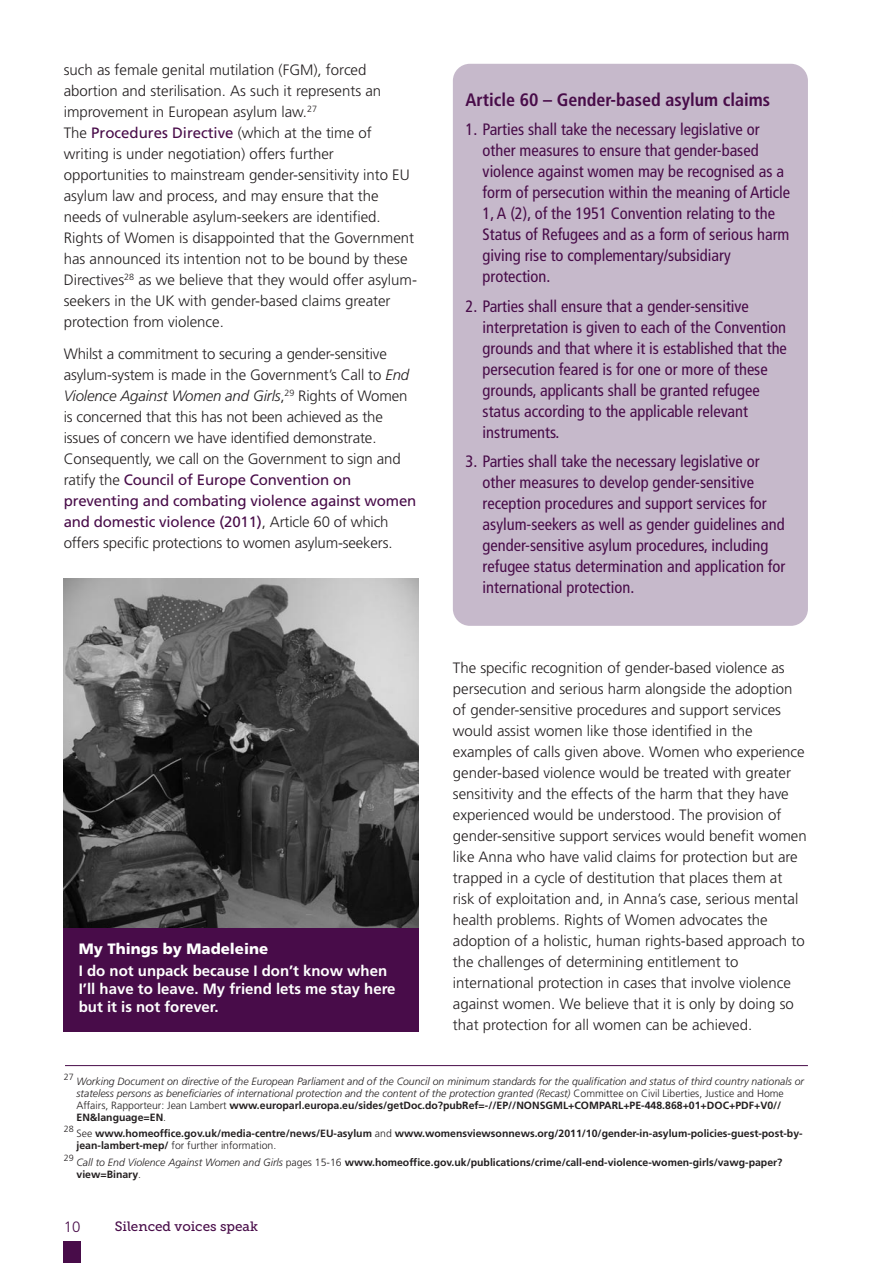
<style>
.page{position:relative;width:893px;height:1263px;background:#fff}
.page>*{position:absolute;margin:0;border:0;box-sizing:border-box;transform-origin:0 0}
.t1{font:700 condensed 18px "Frutiger";color:#480c49}
.t2{font:condensed 16.5px/21px "Frutiger";color:#480c49}
.t3{font:300 15px/21px "Frutiger";color:#231f20}
.t4{font:700 15px/18px "Frutiger";color:#fff}
.t5{font:900 15px "Frutiger";color:#fff}
.t6{font:300 15px "Frutiger";color:#480c49}
.t7{font:13.5px "Museo Slab 500";color:#480c49}
.t8{font:italic 300 10.5px/12px "Frutiger";color:#231f20}
.t9{font:700 10.5px/12px "Frutiger";color:#231f20}
.t10{font:300 9px "Frutiger";color:#231f20}
.s1{font-weight:400;color:#480c49}
.s2{font-style:italic}
.s3{font-style:normal}
.s4{font-weight:700;font-style:normal}
.s5{font-weight:300}
.s6{font-weight:300;font-style:italic}
</style>
<div class="page">
<div style="left:453px;top:64px;width:355px;height:562px;background:#c6b9cb;border-radius:17px"></div>
<div style="left:64px;top:1242px;width:17px;height:21px;background:#480c49"></div>
<hr style="left:65px;top:1065px;width:743px;height:1px;background:#480c49">
<img style="left:64px;top:578px;width:355px;height:350px">
<div style="left:64px;top:928px;width:355px;height:103px;background:#480c49"></div>
<p class="t3" style="left:64px;top:60px;width:355px">such as female genital mutilation (FGM), forced abortion and sterilisation. As such it represents an improvement in European asylum law.<sup>27<br></sup>The <span class="s1">Procedures Directive</span> (which at the time of writing is under negotiation) offers further opportunities to mainstream gender-sensitivity into EU asylum law and process, and may ensure that the needs of vulnerable asylum-seekers are identified.<br>Rights of Women is disappointed that the Government has announced its intention not to be bound by these Directives<sup>28</sup> as we believe that they would offer asylum&shy;seekers in the UK with gender-based claims greater protection from violence.</p>
<p class="t3" style="left:64px;top:344px;width:354px">Whilst a commitment to securing a gender-sensitive asylum-system is made in the Government’s Call to <span class="s2">End Violence Against Women and Girls</span>,<sup>29</sup> Rights of Women is concerned that this has not been achieved as the issues of concern we have identified demonstrate.<br>Consequently, we call on the Government to sign and ratify the <span class="s1">Council of Europe Convention on preventing and combating violence against women and domestic violence (2011)</span>, Article 60 of which offers specific protections to women asylum-seekers.</p>
<p class="t5" style="left:79px;top:943px;width:191px">My Things by Madeleine</p>
<p class="t4" style="left:79px;top:963px;width:318px">I do not unpack because I don’t know when<br>I’ll have to leave. My friend lets me stay here but it is not forever.</p>
<p class="t1" style="left:466px;top:92px;width:306px">Article 60 – Gender-based asylum claims</p>
<p class="t2" style="left:483px;top:120px;width:309px;text-indent:-17px">1. Parties shall take the necessary legislative or other measures to ensure that gender-based violence against women may be recognised as a form of persecution within the meaning of Article 1, A (2), of the 1951 Convention relating to the Status of Refugees and as a form of serious harm giving rise to complementary/subsidiary protection.</p>
<p class="t2" style="left:483px;top:297px;width:306px;text-indent:-17px">2. Parties shall ensure that a gender-sensitive interpretation is given to each of the Convention grounds and that where it is established that the persecution feared is for one or more of these grounds, applicants shall be granted refugee status according to the applicable relevant instruments.</p>
<p class="t2" style="left:483px;top:452px;width:304px;text-indent:-17px">3. Parties shall take the necessary legislative or other measures to develop gender-sensitive reception procedures and support services for asylum-seekers as well as gender guidelines and gender-sensitive asylum procedures, including refugee status determination and application for international protection.</p>
<p class="t3" style="left:453px;top:659px;width:355px">The specific recognition of gender-based violence as persecution and serious harm alongside the adoption of gender-sensitive procedures and support services would assist women like those identified in the examples of calls given above. Women who experience gender-based violence would be treated with greater sensitivity and the effects of the harm that they have experienced would be understood. The provision of gender-sensitive support services would benefit women like Anna who have valid claims for protection but are trapped in a cycle of destitution that places them at risk of exploitation and, in Anna’s case, serious mental health problems. Rights of Women advocates the adoption of a holistic, human rights-based approach to the challenges of determining entitlement to international protection in cases that involve violence against women. We believe that it is only by doing so that protection for all women can be achieved.</p>
<p class="t10" style="left:64px;top:1073px;width:11px">27</p>
<p class="t8" style="left:77px;top:1076px;width:729px">Working Document on directive of the European Parliament and of the Council on minimum standards for the qualification and status of third country nationals or stateless persons as beneficiaries of international protection and the content of the protection granted (Recast) <span class="s3">Committee on Civil Liberties, Justice and Home Affairs, Rapporteur: Jean Lambert</span> <span class="s4">www.europarl.europa.eu/sides/getDoc.do?pubRef=-//EP//NONSGML+COMPARL+PE-448.868+01+DOC+PDF+V0// EN&amp;language=EN</span><span class="s3">.</span></p>
<p class="t10" style="left:64px;top:1125px;width:11px">28</p>
<p class="t9" style="left:77px;top:1128px;width:728px"><span class="s5">See</span> www.homeoffice.gov.uk/media-centre/news/EU-asylum <span class="s5">and</span> www.womensviewsonnews.org/2011/10/gender-in-asylum-policies-guest-post-by&shy;jean-lambert-mep/ <span class="s5">for further information.</span></p>
<p class="t10" style="left:64px;top:1154px;width:11px">29</p>
<p class="t9" style="left:77px;top:1157px;width:707px"><span class="s6">Call to End Violence Against Women and Girls</span> <span class="s5">pages 15-16</span> www.homeoffice.gov.uk/publications/crime/call-end-violence-women-girls/vawg-paper? view=Binary<span class="s5">.</span></p>
<p class="t6" style="left:64px;top:1220px;width:18px">10</p>
<p class="t7" style="left:115px;top:1221px;width:145px">Silenced voices speak</p>
</div>
